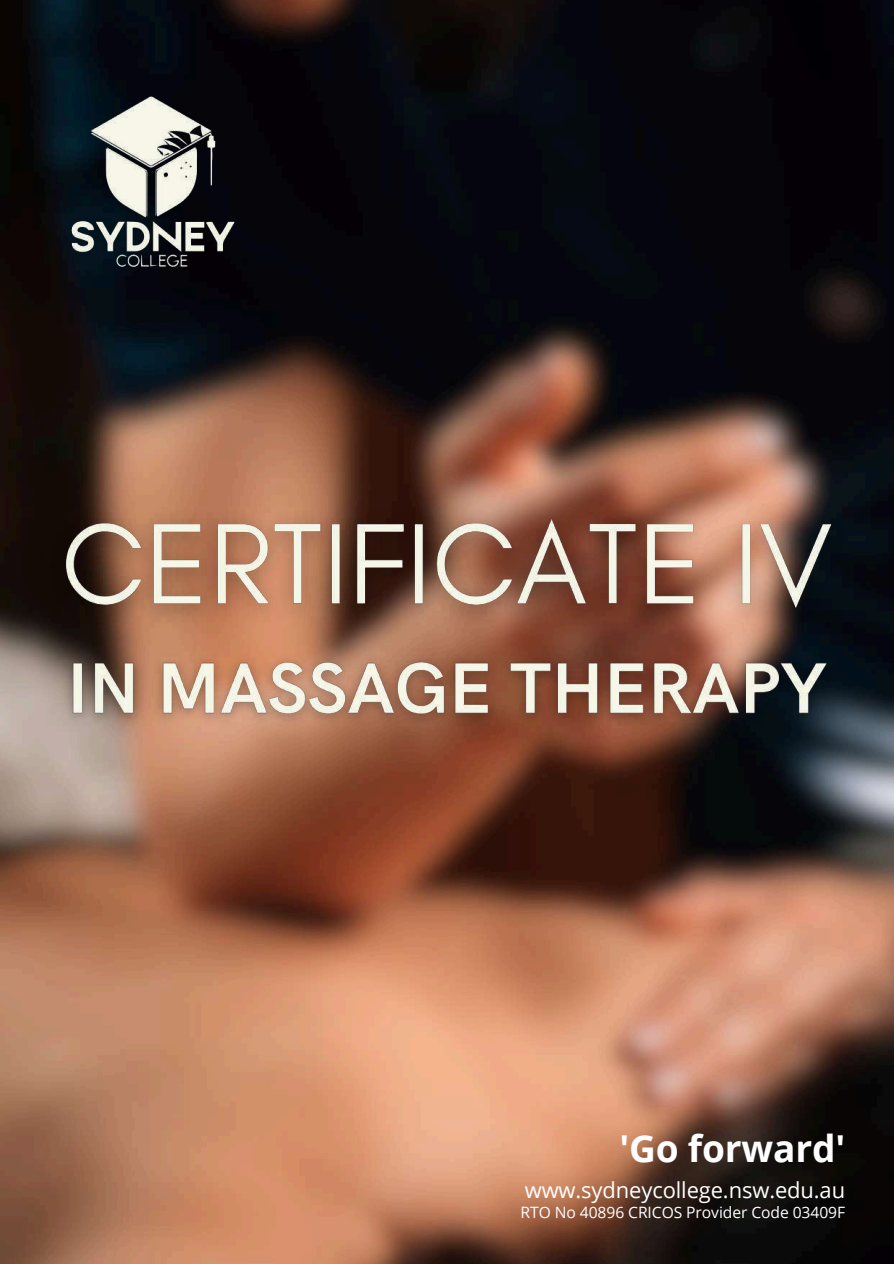
<style>
.page{position:relative;width:894px;height:1264px;background:#fff}
.page>*{position:absolute;margin:0;border:0;box-sizing:border-box;transform-origin:0 0}
.t1{font:700 37.05px "Open Sans";letter-spacing:-.005em;color:#fff}
.t2{font:21.9px "Open Sans";letter-spacing:-.005em;color:#fff}
.t3{font:15.6px "Open Sans";letter-spacing:-.005em;color:#fff}
</style>
<div class="page">
<img style="left:0;top:0;width:893px;height:1263px">
<img style="left:64px;top:89px;width:177px;height:185px">
<img style="left:37px;top:492px;width:824px;height:149px">
<img style="left:54px;top:646px;width:791px;height:89px">
<h1 class="t1" style="left:619px;top:1121px;width:227px">'Go forward'</h1>
<h2 class="t2" style="left:524px;top:1174px;width:322px">www.sydneycollege.nsw.edu.au</h2>
<p class="t3" style="left:520px;top:1201px;width:326px">RTO No 40896 CRICOS Provider Code 03409F</p>
</div>
